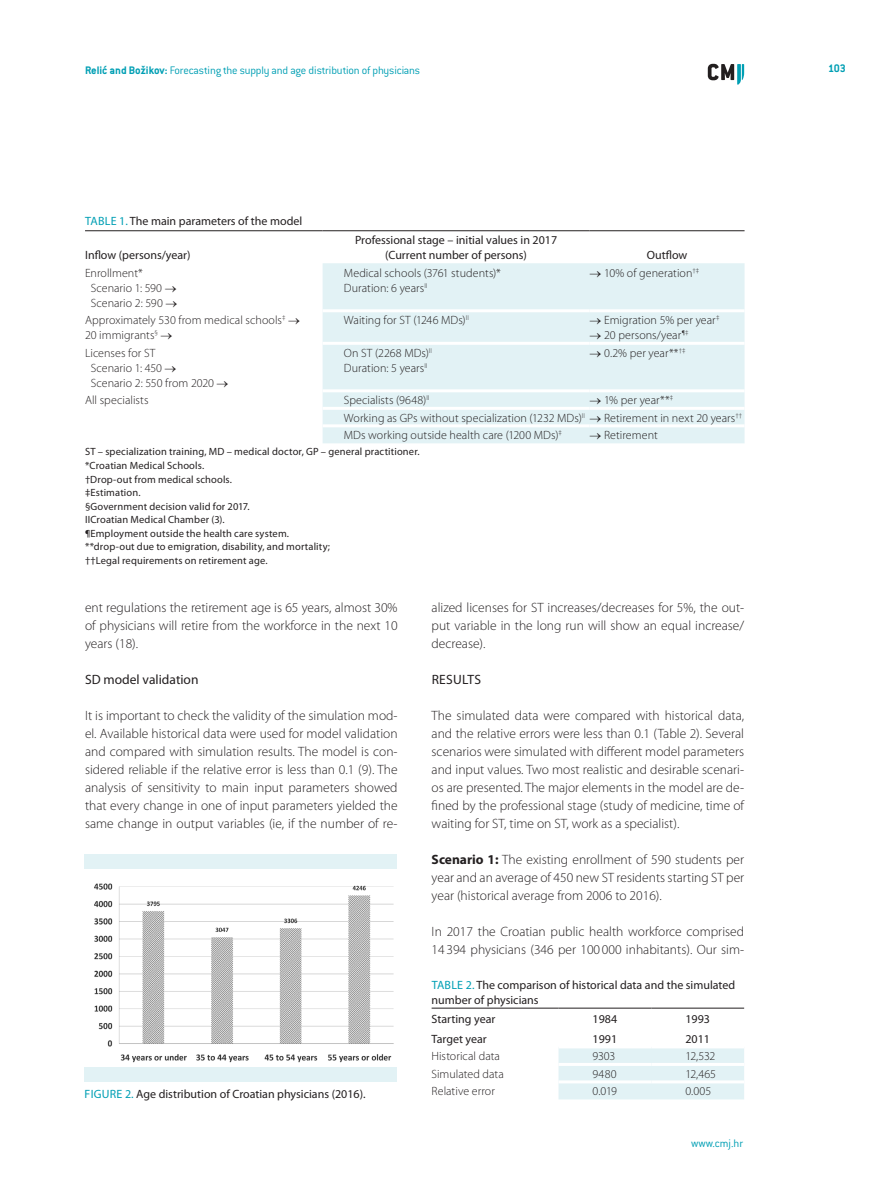
<style>
.page{position:relative;width:893px;height:1191px;background:#fff}
.page>*{position:absolute;margin:0;border:0;box-sizing:border-box;transform-origin:0 0}
.CMJ_-__body{font:300 13.5px/18px "Myriad Pro";color:#231f20;text-align:justify}
.CMJ_-_N3{font:13.5px "Myriad Pro";color:#231f20}
.CMJ_-_N2{font:13.5px "Myriad Pro";letter-spacing:.02em;color:#231f20}
.CMJ_-_table{font:300 12px "Myriad Pro";letter-spacing:.005em;color:#231f20}
.CMJ_-_table_title_he{font:12px/15px "Myriad Pro";color:#231f20;text-align:center}
.t1{font:300 12px "ITC Conduit LTCE";letter-spacing:-.015em;color:#009fb4}
.t2{font:700 12px "ITC Conduit LTCE";color:#009fb4}
.CMJ_-_table_footnote{font:10.5px "Myriad Pro";letter-spacing:.015em;color:#231f20}
.s1{font-weight:700}
.s2{color:#009fb4}
</style>
<div class="page">
<svg style="left:708px;top:64px;width:36px;height:21px"></svg>
<div style="left:323px;top:263px;width:422px;height:180px;background:#e2f2f5"></div>
<hr style="left:323px;top:309px;width:267px;height:3px;background:#fff">
<hr style="left:590px;top:309px;width:155px;height:3px;background:#fff">
<hr style="left:323px;top:342px;width:267px;height:3px;background:#fff">
<hr style="left:590px;top:342px;width:155px;height:3px;background:#fff">
<hr style="left:323px;top:389px;width:267px;height:3px;background:#fff">
<hr style="left:590px;top:389px;width:155px;height:3px;background:#fff">
<hr style="left:323px;top:407px;width:267px;height:3px;background:#fff">
<hr style="left:590px;top:407px;width:155px;height:3px;background:#fff">
<hr style="left:323px;top:424px;width:267px;height:3px;background:#fff">
<hr style="left:590px;top:424px;width:155px;height:3px;background:#fff">
<hr style="left:85px;top:230px;width:238px;height:1px;background:#231f20">
<hr style="left:323px;top:230px;width:267px;height:1px;background:#231f20">
<hr style="left:590px;top:230px;width:155px;height:1px;background:#231f20">
<img style="left:94px;top:883px;width:300px;height:180px">
<div style="left:84px;top:854px;width:313px;height:15px;background:#e2f2f5"></div>
<div style="left:84px;top:1067px;width:313px;height:15px;background:#e2f2f5"></div>
<div style="left:558px;top:1048px;width:186px;height:51px;background:#e2f2f5"></div>
<hr style="left:558px;top:1063px;width:93px;height:3px;background:#fff">
<hr style="left:651px;top:1063px;width:93px;height:3px;background:#fff">
<hr style="left:558px;top:1080px;width:93px;height:3px;background:#fff">
<hr style="left:651px;top:1080px;width:93px;height:3px;background:#fff">
<hr style="left:432px;top:1008px;width:126px;height:1px;background:#231f20">
<hr style="left:558px;top:1008px;width:93px;height:1px;background:#231f20">
<hr style="left:651px;top:1008px;width:93px;height:1px;background:#231f20">
<p class="t1" style="left:85px;top:63px;width:337px"><span class="s1">Relić and Božikov:</span> Forecasting the supply and age distribution of physicians</p>
<p class="t2" style="left:828px;top:61px;width:19px">103</p>
<p class="CMJ_-_table_title_he" style="left:85px;top:213px;width:219px"><span class="s2">Table 1.</span> The main parameters of the model</p>
<p class="CMJ_-_table_title_he" style="left:85px;top:247px;width:107px">I nflow (persons/year)</p>
<p class="CMJ_-_table_title_he" style="left:355px;top:232px;width:204px">Professional stage – initial values in 2017 (Current number of persons)</p>
<p class="CMJ_-_table_title_he" style="left:647px;top:247px;width:42px">Outflow</p>
<p class="CMJ_-_table" style="left:85px;top:265px;width:59px">Enrollment*</p>
<p class="CMJ_-_table" style="left:91px;top:280px;width:87px">Scenario 1: 590 →</p>
<p class="CMJ_-_table" style="left:91px;top:295px;width:88px">Scenario 2: 590 →</p>
<p class="CMJ_-_table" style="left:344px;top:265px;width:159px">Medical schools (3761 students)*</p>
<p class="CMJ_-_table" style="left:344px;top:280px;width:85px">Duration: 6 years<sup>II</sup></p>
<p class="CMJ_-_table" style="left:590px;top:265px;width:111px">→ 10% of generation<sup>†‡</sup></p>
<p class="CMJ_-_table" style="left:85px;top:313px;width:217px">Approximately 530 from medical schools<sup>‡</sup> →</p>
<p class="CMJ_-_table" style="left:85px;top:328px;width:89px">20 immigrants<sup>§</sup> →</p>
<p class="CMJ_-_table" style="left:344px;top:313px;width:127px">Waiting for ST (1246 MDs)<sup>II</sup></p>
<p class="CMJ_-_table" style="left:590px;top:313px;width:131px">→ Emigration 5% per year<sup>‡</sup></p>
<p class="CMJ_-_table" style="left:590px;top:328px;width:100px">→ 20 persons/year<sup>¶‡</sup></p>
<p class="CMJ_-_table" style="left:85px;top:345px;width:72px">Licenses for ST</p>
<p class="CMJ_-_table" style="left:91px;top:360px;width:87px">Scenario 1: 450 →</p>
<p class="CMJ_-_table" style="left:91px;top:375px;width:139px">Scenario 2: 550 from 2020 →</p>
<p class="CMJ_-_table" style="left:344px;top:345px;width:90px">On ST (2268 MDs)<sup>II</sup></p>
<p class="CMJ_-_table" style="left:344px;top:360px;width:85px">Duration: 5 years<sup>II</sup></p>
<p class="CMJ_-_table" style="left:590px;top:345px;width:97px">→ 0.2% per year**<sup>†‡</sup></p>
<p class="CMJ_-_table" style="left:85px;top:393px;width:65px">All specialists</p>
<p class="CMJ_-_table" style="left:344px;top:393px;width:87px">Specialists (9648)<sup>II</sup></p>
<p class="CMJ_-_table" style="left:590px;top:393px;width:85px">→ 1% per year**<sup>‡</sup></p>
<p class="CMJ_-_table" style="left:344px;top:410px;width:400px">Working as GPs without specialization (1232 MDs)<sup>II</sup> → Retirement in next 20 years<sup>††</sup></p>
<p class="CMJ_-_table" style="left:344px;top:428px;width:220px">MDs working outside health care (1200 MDs)<sup>‡</sup></p>
<p class="CMJ_-_table" style="left:590px;top:428px;width:70px">→ Retirement</p>
<p class="CMJ_-_table_footnote" style="left:85px;top:445px;width:336px">ST – specialization training, MD – medical doctor, GP – general practitioner.</p>
<p class="CMJ_-_table_footnote" style="left:85px;top:459px;width:121px">*Croatian Medical Schools.</p>
<p class="CMJ_-_table_footnote" style="left:85px;top:472px;width:149px">†Drop-out from medical schools.</p>
<p class="CMJ_-_table_footnote" style="left:85px;top:486px;width:57px">‡Estimation.</p>
<p class="CMJ_-_table_footnote" style="left:85px;top:499px;width:166px">§Government decision valid for 2017.</p>
<p class="CMJ_-_table_footnote" style="left:85px;top:513px;width:141px">IICroatian Medical Chamber (3).</p>
<p class="CMJ_-_table_footnote" style="left:85px;top:526px;width:206px">¶Employment outside the health care system.</p>
<p class="CMJ_-_table_footnote" style="left:85px;top:540px;width:247px">**drop-out due to emigration, disability, and mortality;</p>
<p class="CMJ_-_table_footnote" style="left:85px;top:553px;width:184px">††Legal requirements on retirement age.</p>
<p class="CMJ_-__body" style="left:85px;top:598px;width:314px">ent regulations the retirement age is 65 years, almost 30% of physicians will retire from the workforce in the next 10 years (18).</p>
<p class="CMJ_-_N3" style="left:85px;top:671px;width:115px">SD model validation</p>
<p class="CMJ_-__body" style="left:85px;top:706px;width:314px">It is important to check the validity of the simulation mod&shy;el. Available historical data were used for model validation and compared with simulation results. The model is con&shy;sidered reliable if the relative error is less than 0.1 (9). The analysis of sensitivity to main input parameters showed that every change in one of input parameters yielded the same change in output variables (ie, if the number of re-</p>
<p class="CMJ_-_table_title_he" style="left:85px;top:1085px;width:282px"><span class="s2">Figure 2.</span> Age distribution of Croatian physicians (2016).</p>
<p class="CMJ_-__body" style="left:432px;top:598px;width:314px">alized licenses for ST increases/decreases for 5%, the out&shy;put variable in the long run will show an equal increase/ decrease).</p>
<p class="CMJ_-_N2" style="left:432px;top:671px;width:51px">Results</p>
<p class="CMJ_-__body" style="left:432px;top:706px;width:314px">The simulated data were compared with historical data, and the relative errors were less than 0.1 (Table 2). Several scenarios were simulated with different model parameters and input values. Two most realistic and desirable scenari&shy;os are presented. The major elements in the model are de&shy;fined by the professional stage (study of medicine, time of waiting for ST, time on ST, work as a specialist).</p>
<p class="CMJ_-__body" style="left:432px;top:850px;width:314px"><span class="s1">Scenario 1:</span> The existing enrollment of 590 students per year and an average of 450 new ST residents starting ST per year (historical average from 2006 to 2016).</p>
<p class="CMJ_-__body" style="left:432px;top:922px;width:314px">In 2017 the Croatian public health workforce comprised<br>14 394 physicians (346 per 100 000 inhabitants). Our sim-</p>
<p class="CMJ_-_table_title_he" style="left:432px;top:977px;width:305px;text-align:left"><span class="s2">Table 2.</span> The comparison of historical data and the simulated number of physicians</p>
<p class="CMJ_-_table_title_he" style="left:432px;top:1011px;width:65px">Starting year</p>
<p class="CMJ_-_table_title_he" style="left:593px;top:1011px;width:26px">1984</p>
<p class="CMJ_-_table_title_he" style="left:685px;top:1011px;width:26px">1993</p>
<p class="CMJ_-_table_title_he" style="left:432px;top:1031px;width:57px">Target year</p>
<p class="CMJ_-_table_title_he" style="left:593px;top:1031px;width:26px">1991</p>
<p class="CMJ_-_table_title_he" style="left:685px;top:1031px;width:26px">2011</p>
<p class="CMJ_-_table" style="left:432px;top:1049px;width:70px">Historical data</p>
<p class="CMJ_-_table" style="left:592px;top:1049px;width:24px">9303</p>
<p class="CMJ_-_table" style="left:685px;top:1049px;width:32px">12,532</p>
<p class="CMJ_-_table" style="left:432px;top:1066px;width:74px">Simulated data</p>
<p class="CMJ_-_table" style="left:592px;top:1066px;width:26px">9480</p>
<p class="CMJ_-_table" style="left:685px;top:1066px;width:32px">12,465</p>
<p class="CMJ_-_table" style="left:432px;top:1084px;width:65px">Relative error</p>
<p class="CMJ_-_table" style="left:592px;top:1084px;width:26px">0.019</p>
<p class="CMJ_-_table" style="left:685px;top:1084px;width:27px">0.005</p>
<p class="t1" style="left:691px;top:1136px;width:54px">www.cmj.hr</p>
</div>
